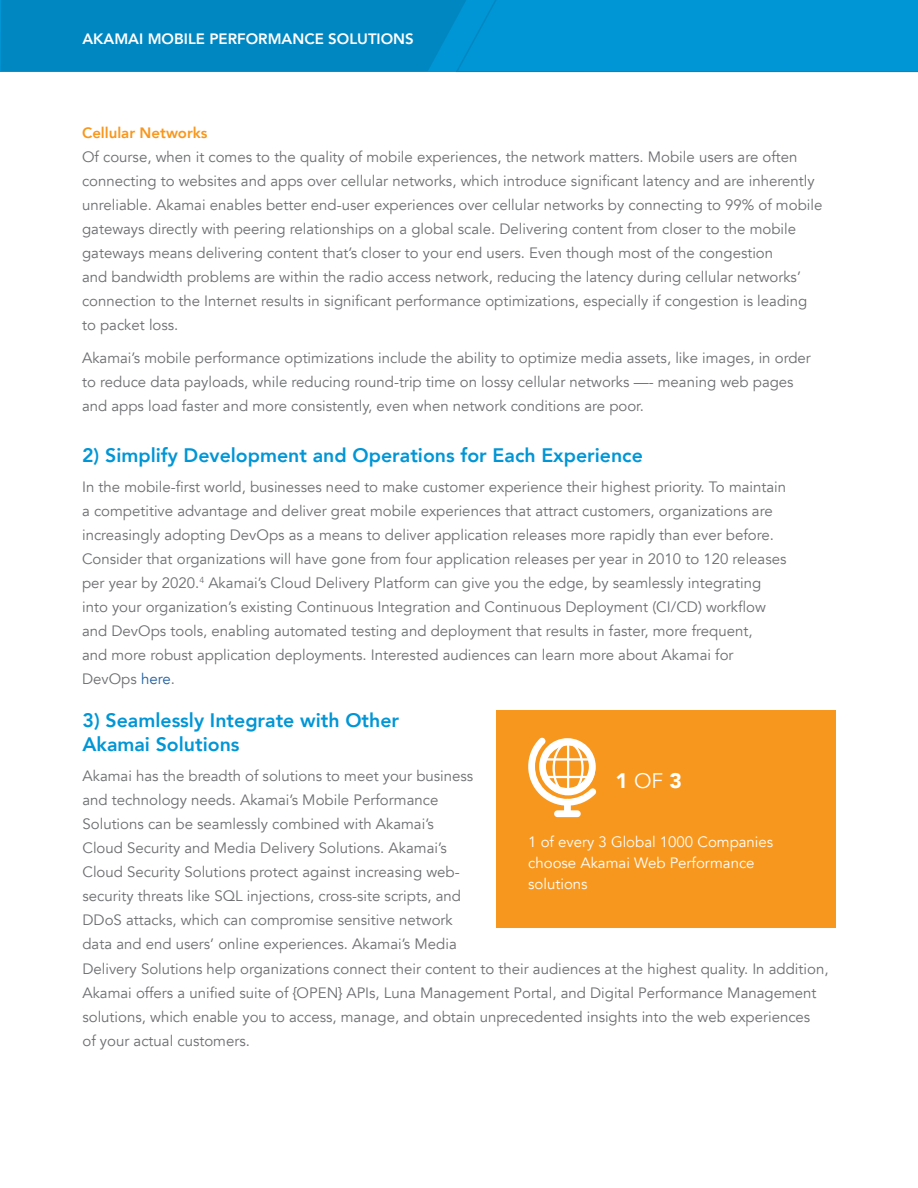
<style>
.page{position:relative;width:918px;height:1188px;background:#fff}
.page>*{position:absolute;margin:0;border:0;box-sizing:border-box;transform-origin:0 0}
.t1{font:900 21px "Avenir";color:#fff}
.t2{font:800 19.5px/24px "Avenir";color:#0096d6}
.t3{font:15px/24px "Avenir";color:#6d6e71}
.t4{font:15px/21px "Avenir";color:#fff}
.t5{font:800 15px "Avenir";color:#fff}
.t6{font:800 15px "Avenir";color:#f8971d}
.s1{color:#215e9e}
.s2{font-weight:400}
</style>
<div class="page">
<svg style="left:0;top:0;width:918px;height:73px;background:#0390cc"></svg>
<div style="left:496px;top:710px;width:340px;height:218px;background:#f8971d"></div>
<div style="left:554px;top:810px;width:27px;height:7px;background:#fff;border-radius:3px"></div>
<div style="left:564px;top:799px;width:7px;height:15px;background:#fff;border-radius:3px"></div>
<svg style="left:528px;top:737px;width:68px;height:69px"></svg>
<p class="t5" style="left:82px;top:27px;width:333px">AKAMAI MOBILE PERFORMANCE SOLUTIONS</p>
<p class="t6" style="left:82px;top:121px;width:127px">Cellular Networks</p>
<p class="t3" style="left:82px;top:145px;width:742px">Of course, when it comes to the quality of mobile experiences, the network matters. Mobile users are often connecting to websites and apps over cellular networks, which introduce significant latency and are inherently unreliable. Akamai enables better end-user experiences over cellular networks by connecting to 99% of mobile gateways directly with peering relationships on a global scale. Delivering content from closer to the mobile gateways means delivering content that’s closer to your end users. Even though most of the congestion<br>and bandwidth problems are within the radio access network, reducing the latency during cellular networks’ connection to the Internet results in significant performance optimizations, especially if congestion is leading to packet loss.</p>
<p class="t3" style="left:82px;top:346px;width:730px">Akamai’s mobile performance optimizations include the ability to optimize media assets, like images, in order to reduce data payloads, while reducing round-trip time on lossy cellular networks —- meaning web pages and apps load faster and more consistently, even when network conditions are poor.</p>
<h2 class="t2" style="left:82px;top:443px;width:562px">2) Simplify Development and Operations for Each Experience</h2>
<p class="t3" style="left:82px;top:475px;width:706px">In the mobile-first world, businesses need to make customer experience their highest priority. To maintain a competitive advantage and deliver great mobile experiences that attract customers, organizations are increasingly adopting DevOps as a means to deliver application releases more rapidly than ever before.<br>Consider that organizations will have gone from four application releases per year in 2010 to 120 releases per year by 2020.<sup>4</sup> Akamai’s Cloud Delivery Platform can give you the edge, by seamlessly integrating into your organization’s existing Continuous Integration and Continuous Deployment (CI/CD) workflow and DevOps tools, enabling automated testing and deployment that results in faster, more frequent,<br>and more robust application deployments. Interested audiences can learn more about Akamai for DevOps <span class="s1">here</span>.</p>
<h2 class="t2" style="left:82px;top:709px;width:318px">3) Seamlessly Integrate with Other<br>Akamai Solutions</h2>
<p class="t3" style="left:82px;top:765px;width:392px">Akamai has the breadth of solutions to meet your business and technology needs. Akamai’s Mobile Performance Solutions can be seamlessly combined with Akamai’s Cloud Security and Media Delivery Solutions. Akamai’s Cloud Security Solutions protect against increasing web&shy;security threats like SQL injections, cross-site scripts, and DDoS attacks, which can compromise sensitive network data and end users’ online experiences. Akamai’s Media</p>
<h1 class="t1" style="left:615px;top:763px;width:68px">1 <span class="s2">OF</span> 3</h1>
<p class="t4" style="left:528px;top:831px;width:247px">1 of every 3 Global 1000 Companies choose Akamai Web Performance solutions</p>
<p class="t3" style="left:82px;top:957px;width:748px">Delivery Solutions help organizations connect their content to their audiences at the highest quality. In addition, Akamai offers a unified suite of {OPEN} APIs, Luna Management Portal, and Digital Performance Management solutions, which enable you to access, manage, and obtain unprecedented insights into the web experiences<br>of your actual customers.</p>
</div>
